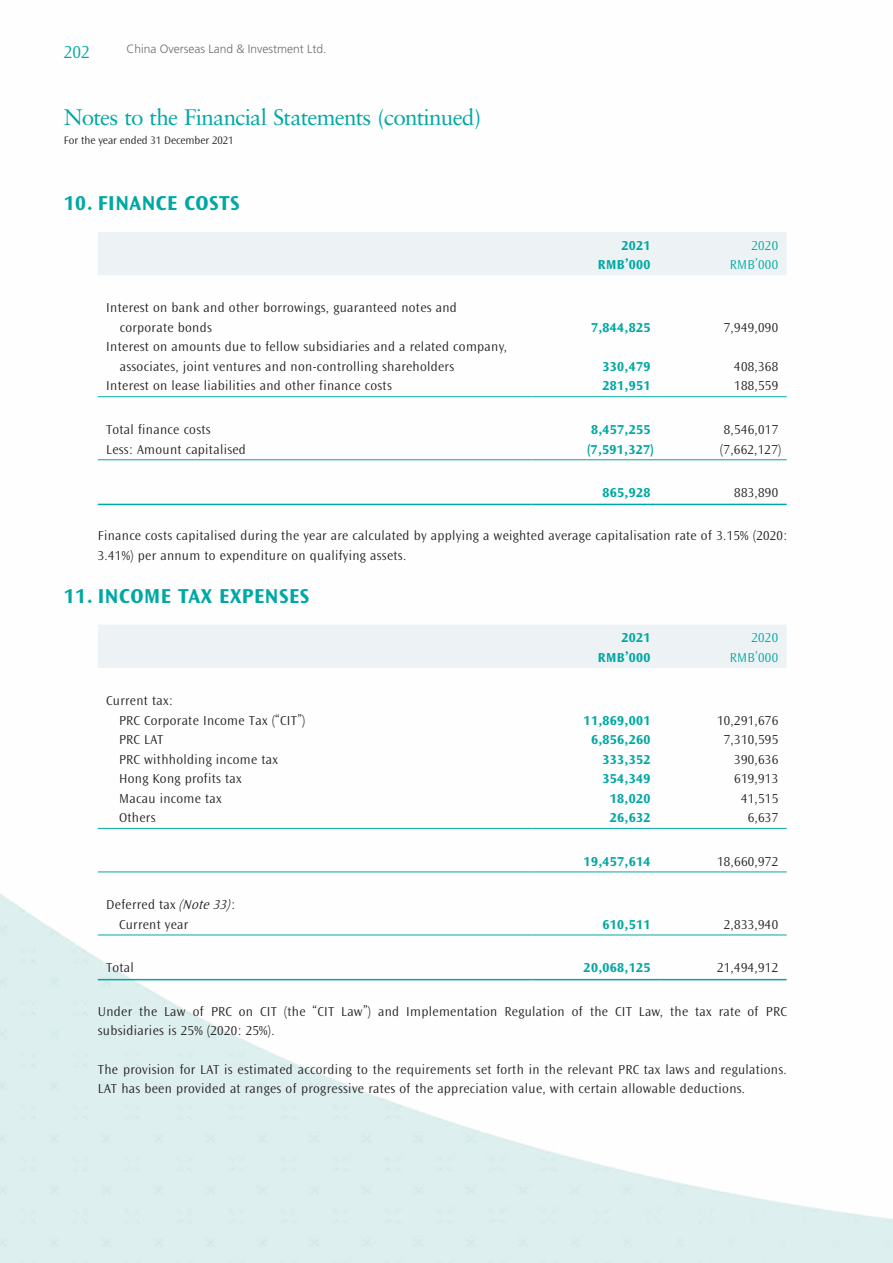
<style>
.page{position:relative;width:893px;height:1263px;background:#fff}
.page>*{position:absolute;margin:0;border:0;box-sizing:border-box;transform-origin:0 0}
.t1{font:22.5px "Sabon LT Std";letter-spacing:-.035em;color:#00a8a3}
.t2{font:700 21px "Ocean Sans Std";letter-spacing:.025em;color:#00a8a3}
.t3{font:300 18px "Ocean Sans Std";color:#00a8a3}
.t4{font:300 13.5px/19.5px "Ocean Sans Std";letter-spacing:.025em;color:#231f20}
.t5{font:700 13.5px "Ocean Sans Std";letter-spacing:.025em;color:#00a8a3}
.t6{font:300 13.5px "Ocean Sans Std";letter-spacing:.025em;color:#00a8a3}
.t7{font:300 12px "Frutiger LT Std";color:#6c6d70}
.t8{font:300 11.25px "Ocean Sans Std";letter-spacing:-.005em;color:#231f20}
.s1{font-style:italic}
</style>
<div class="page">
<div style="left:98px;top:232px;width:689px;height:43px;background:#edf3f5"></div>
<hr style="left:98px;top:396px;width:433px;height:1px;background:#00a8a3">
<hr style="left:531px;top:396px;width:128px;height:1px;background:#00a8a3">
<hr style="left:659px;top:396px;width:128px;height:1px;background:#00a8a3">
<hr style="left:98px;top:459px;width:433px;height:1px;background:#00a8a3">
<hr style="left:531px;top:459px;width:128px;height:1px;background:#00a8a3">
<hr style="left:659px;top:459px;width:128px;height:1px;background:#00a8a3">
<hr style="left:98px;top:504px;width:433px;height:1px;background:#00a8a3">
<hr style="left:531px;top:504px;width:128px;height:1px;background:#00a8a3">
<hr style="left:659px;top:504px;width:128px;height:1px;background:#00a8a3">
<div style="left:98px;top:625px;width:689px;height:43px;background:#edf3f5"></div>
<hr style="left:98px;top:828px;width:433px;height:1px;background:#00a8a3">
<hr style="left:531px;top:828px;width:128px;height:1px;background:#00a8a3">
<hr style="left:659px;top:828px;width:128px;height:1px;background:#00a8a3">
<hr style="left:98px;top:871px;width:433px;height:1px;background:#00a8a3">
<hr style="left:531px;top:871px;width:128px;height:1px;background:#00a8a3">
<hr style="left:659px;top:871px;width:128px;height:1px;background:#00a8a3">
<hr style="left:98px;top:934px;width:433px;height:1px;background:#00a8a3">
<hr style="left:531px;top:934px;width:128px;height:1px;background:#00a8a3">
<hr style="left:659px;top:934px;width:128px;height:1px;background:#00a8a3">
<hr style="left:98px;top:979px;width:433px;height:1px;background:#00a8a3">
<hr style="left:531px;top:979px;width:128px;height:1px;background:#00a8a3">
<hr style="left:659px;top:979px;width:128px;height:1px;background:#00a8a3">
<h3 class="t3" style="left:64px;top:42px;width:27px">202</h3>
<p class="t7" style="left:126px;top:42px;width:202px">China Overseas Land &amp; Investment Ltd.</p>
<h1 class="t1" style="left:64px;top:104px;width:419px">Notes to the Financial Statements (continued)</h1>
<p class="t8" style="left:64px;top:134px;width:171px">For the year ended 31 December 2021</p>
<h2 class="t2" style="left:64px;top:191px;width:177px">10. FINANCE COSTS</h2>
<p class="t4" style="left:120px;top:298px;width:339px;text-indent:-14px">Interest on bank and other borrowings, guaranteed notes and corporate bonds</p>
<p class="t4" style="left:120px;top:337px;width:389px;text-indent:-14px">Interest on amounts due to fellow subsidiaries and a related company, associates, joint ventures and non-controlling shareholders</p>
<p class="t5" style="left:621px;top:238px;width:31px">2021</p>
<p class="t6" style="left:751px;top:238px;width:28px">2020</p>
<p class="t5" style="left:598px;top:257px;width:54px">RMB’000</p>
<p class="t6" style="left:730px;top:257px;width:50px">RMB’000</p>
<p class="t5" style="left:591px;top:320px;width:61px">7,844,825</p>
<p class="t4" style="left:724px;top:318px;width:56px">7,949,090</p>
<p class="t5" style="left:603px;top:359px;width:50px">330,479</p>
<p class="t4" style="left:734px;top:357px;width:45px">408,368</p>
<p class="t4" style="left:106px;top:376px;width:287px">Interest on lease liabilities and other finance costs</p>
<p class="t5" style="left:603px;top:378px;width:50px">281,951</p>
<p class="t4" style="left:734px;top:376px;width:45px">188,559</p>
<p class="t4" style="left:106px;top:420px;width:106px">Total finance costs</p>
<p class="t5" style="left:591px;top:422px;width:61px">8,457,255</p>
<p class="t4" style="left:724px;top:420px;width:56px">8,546,017</p>
<p class="t4" style="left:106px;top:439px;width:141px">Less: Amount capitalised</p>
<p class="t5" style="left:587px;top:441px;width:68px">(7,591,327)</p>
<p class="t4" style="left:720px;top:439px;width:63px">(7,662,127)</p>
<p class="t5" style="left:603px;top:485px;width:50px">865,928</p>
<p class="t4" style="left:734px;top:483px;width:45px">883,890</p>
<p class="t4" style="left:98px;top:526px;width:691px">Finance costs capitalised during the year are calculated by applying a weighted average capitalisation rate of 3.15% (2020:<br>3.41%) per annum to expenditure on qualifying assets.</p>
<h2 class="t2" style="left:64px;top:584px;width:247px">11. INCOME TAX EXPENSES</h2>
<p class="t5" style="left:621px;top:630px;width:31px">2021</p>
<p class="t6" style="left:751px;top:630px;width:28px">2020</p>
<p class="t5" style="left:598px;top:650px;width:54px">RMB’000</p>
<p class="t6" style="left:730px;top:650px;width:50px">RMB’000</p>
<p class="t4" style="left:119px;top:691px;width:188px;text-indent:-13px">Current tax:<br>PRC Corporate Income Tax (“CIT”)</p>
<p class="t5" style="left:584px;top:713px;width:68px">11,869,001</p>
<p class="t4" style="left:717px;top:711px;width:63px">10,291,676</p>
<p class="t4" style="left:119px;top:730px;width:46px">PRC LAT</p>
<p class="t5" style="left:591px;top:732px;width:61px">6,856,260</p>
<p class="t4" style="left:724px;top:730px;width:56px">7,310,595</p>
<p class="t4" style="left:119px;top:750px;width:160px">PRC withholding income tax</p>
<p class="t5" style="left:603px;top:752px;width:50px">333,352</p>
<p class="t4" style="left:734px;top:750px;width:45px">390,636</p>
<p class="t4" style="left:119px;top:769px;width:124px">Hong Kong profits tax</p>
<p class="t5" style="left:603px;top:771px;width:50px">354,349</p>
<p class="t4" style="left:734px;top:769px;width:45px">619,913</p>
<p class="t4" style="left:119px;top:789px;width:104px">Macau income tax</p>
<p class="t5" style="left:610px;top:791px;width:42px">18,020</p>
<p class="t4" style="left:741px;top:789px;width:39px">41,515</p>
<p class="t4" style="left:119px;top:808px;width:38px">Others</p>
<p class="t5" style="left:610px;top:810px;width:42px">26,632</p>
<p class="t4" style="left:748px;top:808px;width:32px">6,637</p>
<p class="t5" style="left:584px;top:854px;width:68px">19,457,614</p>
<p class="t4" style="left:717px;top:852px;width:63px">18,660,972</p>
<p class="t4" style="left:119px;top:895px;width:118px;text-indent:-13px">Deferred tax <span class="s1">(Note33)</span>:<br>Current year</p>
<p class="t5" style="left:603px;top:917px;width:50px">610,511</p>
<p class="t4" style="left:724px;top:915px;width:56px">2,833,940</p>
<p class="t4" style="left:106px;top:958px;width:29px">Total</p>
<p class="t5" style="left:584px;top:960px;width:68px">20,068,125</p>
<p class="t4" style="left:717px;top:958px;width:63px">21,494,912</p>
<p class="t4" style="left:98px;top:1001px;width:690px">Under the Law of PRC on CIT (the “CIT Law”) and Implementation Regulation of the CIT Law, the tax rate of PRC subsidiaries is 25% (2020: 25%).</p>
<p class="t4" style="left:98px;top:1060px;width:690px">The provision for LAT is estimated according to the requirements set forth in the relevant PRC tax laws and regulations.<br>LAT has been provided at ranges of progressive rates of the appreciation value, with certain allowable deductions.</p>
</div>
